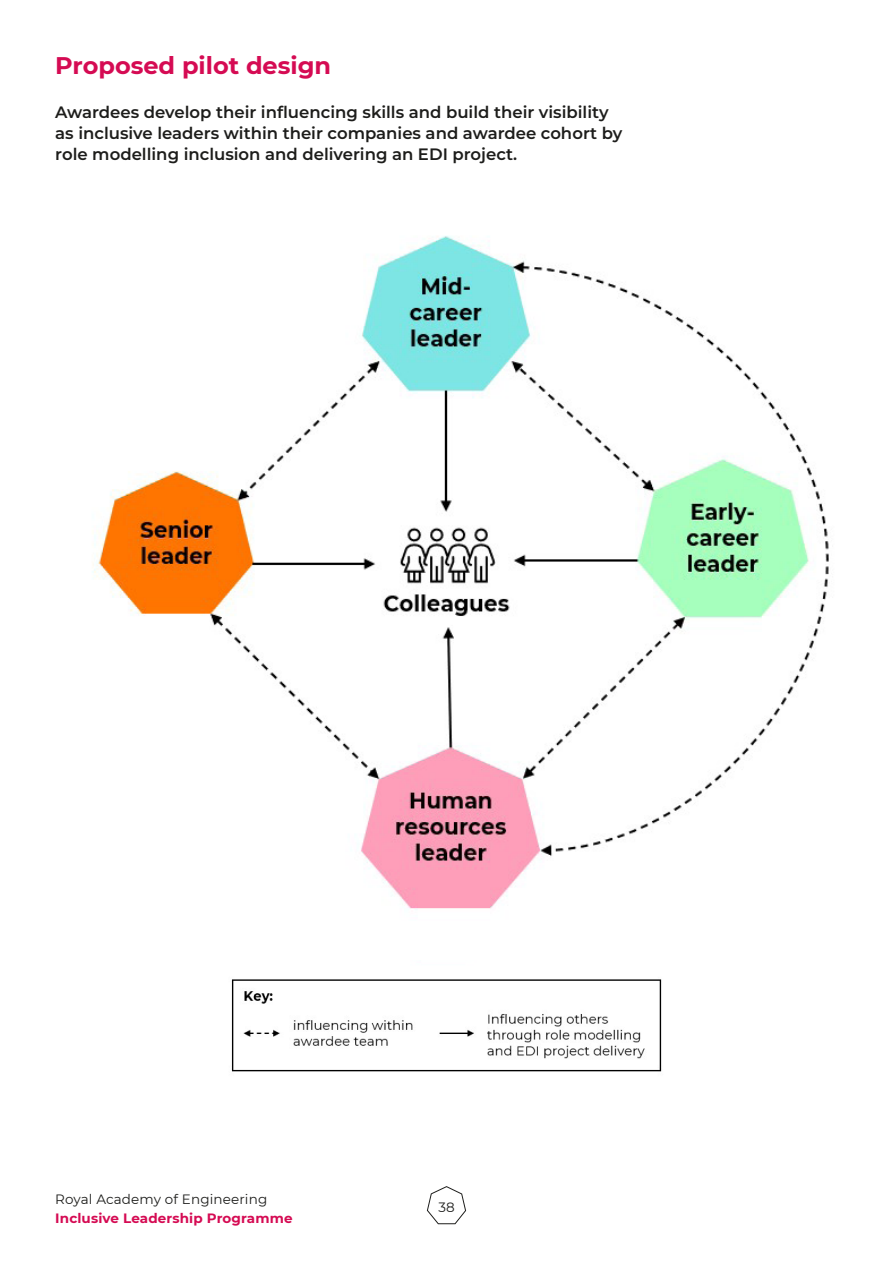
<style>
.page{position:relative;width:893px;height:1263px;background:#fff}
.page>*{position:absolute;margin:0;border:0;box-sizing:border-box;transform-origin:0 0}
.t1{font:700 24px "Montserrat";color:#d50b53}
.t2{font:600 16.5px/21px "Montserrat";color:#1d1d1b}
.t3{font:700 13.5px "Montserrat";letter-spacing:.01em;color:#d50b53}
.t4{font:13.5px "Montserrat";letter-spacing:.01em;color:#1d1d1b}
</style>
<div class="page">
<svg style="left:427px;top:1186px;width:39px;height:38px"></svg>
<img style="left:92px;top:235px;width:737px;height:675px">
<img style="left:231px;top:979px;width:431px;height:93px">
<h1 class="t1" style="left:55px;top:48px;width:277px">Proposed pilot design</h1>
<p class="t2" style="left:55px;top:101px;width:569px">Awardees develop their influencing skills and build their visibility as inclusive leaders within their companies and awardee cohort by role modelling inclusion and delivering an EDI project.</p>
<p class="t4" style="left:55px;top:1190px;width:213px">Royal Academy of Engineering</p>
<p class="t3" style="left:55px;top:1209px;width:239px">Inclusive Leadership Programme</p>
<p class="t4" style="left:438px;top:1198px;width:18px">38</p>
</div>
